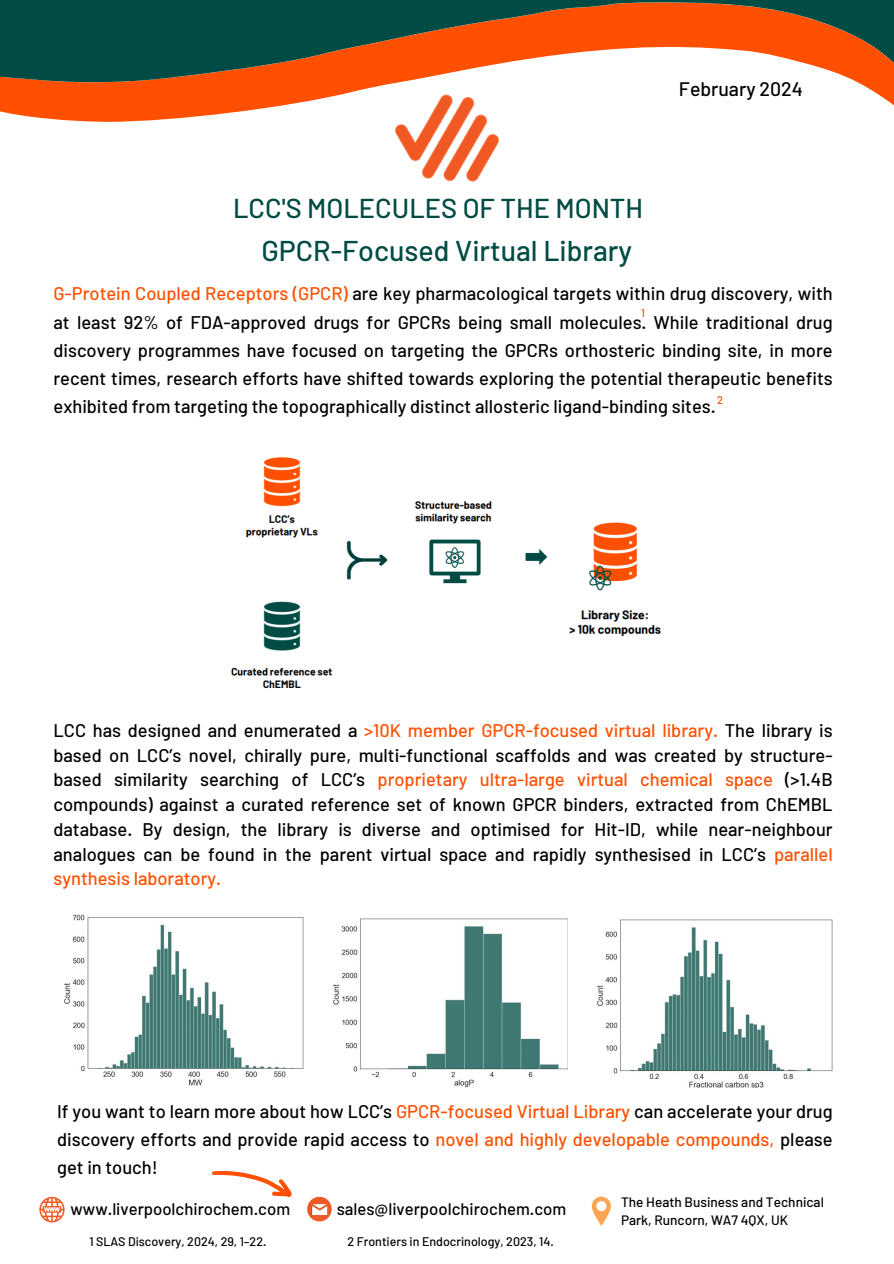
<style>
.page{position:relative;width:894px;height:1264px;background:#fff}
.page>*{position:absolute;margin:0;border:0;box-sizing:border-box;transform-origin:0 0}
.t1{font:500 28.5px "Barlow";color:#004c45}
.t2{font:500 27.3px "Barlow";color:#004c45}
.t3{font:500 19.5px "Barlow";color:#000}
.t4{font:500 18.3px/28.2px "Barlow";color:#000;text-align:justify}
.t5{font:500 16.65px "Barlow";color:#000}
.t6{font:500 13.65px "Barlow";color:#000}
.t7{font:500 12.45px "Barlow";color:#000}
.t8{font:500 11.25px "Barlow";color:#fe5000}
.s1{color:#fe5000}
</style>
<div class="page">
<svg style="left:0;top:103px;width:893px;height:19px"></svg>
<svg style="left:0;top:0;width:893px;height:103px"></svg>
<img style="left:377px;top:78px;width:139px;height:104px">
<svg style="left:39px;top:1196px;width:25px;height:26px"></svg>
<svg style="left:591px;top:1196px;width:19px;height:29px"></svg>
<svg style="left:307px;top:1196px;width:24px;height:25px"></svg>
<svg style="left:212px;top:1170px;width:80px;height:27px"></svg>
<img style="left:231px;top:457px;width:430px;height:232px">
<img style="left:64px;top:914px;width:239px;height:172px">
<img style="left:597px;top:919px;width:235px;height:168px">
<img style="left:333px;top:918px;width:234px;height:169px">
<p class="t2" style="left:233px;top:191px;width:411px">LCC'S MOLECULES OF THE MONTH</p>
<h3 class="t1" style="left:261px;top:232px;width:372px">GPCR-Focused Virtual Library</h3>
<p class="t3" style="left:678px;top:77px;width:125px">February 2024</p>
<p class="t4" style="left:53px;top:279px;width:780px"><span class="s1">G-Protein Coupled Receptors (GPCR)</span> are key pharmacological targets within drug discovery, with at least 92% of FDA-approved drugs for GPCRs being small molecules. While traditional drug discovery programmes have focused on targeting the GPCRs orthosteric binding site, in more recent times, research efforts have shifted towards exploring the potential therapeutic benefits exhibited from targeting the topographically distinct allosteric ligand-binding sites.</p>
<p class="t8" style="left:641px;top:305px;width:5px">1</p>
<p class="t8" style="left:716px;top:393px;width:8px">2</p>
<p class="t4" style="left:53px;top:717px;width:780px;line-height:24.8px">LCC has designed and enumerated a <span class="s1">&gt;10K member GPCR-focused virtual library.</span> The library is based on LCC’s novel, chirally pure, multi-functional scaffolds and was created by structure&shy;based similarity searching of LCC’s <span class="s1">proprietary ultra-large virtual chemical space</span> (&gt;1.4B compounds) against a curated reference set of known GPCR binders, extracted from ChEMBL database. By design, the library is diverse and optimised for Hit-ID, while near-neighbour analogues can be found in the parent virtual space and rapidly synthesised in LCC’s <span class="s1">parallel synthesis laboratory.</span></p>
<p class="t4" style="left:57px;top:1096px;width:776px">If you want to learn more about how LCC’s <span class="s1">GPCR-focused Virtual Library</span> can accelerate your drug discovery efforts and provide rapid access to <span class="s1">novel and highly developable compounds,</span> please get in touch!</p>
<h3 class="t5" style="left:71px;top:1198px;width:221px">www.liverpoolchirochem.com</h3>
<h2 class="t5" style="left:336px;top:1198px;width:231px">sales@liverpoolchirochem.com</h2>
<p class="t7" style="left:89px;top:1233px;width:179px">1 SLAS Discovery, 2024, 29, 1–22.</p>
<p class="t7" style="left:347px;top:1233px;width:208px">2 Frontiers in Endocrinology, 2023, 14.</p>
<p class="t6" style="left:621px;top:1193px;width:204px">The Heath Business and Technical</p>
<h1 class="t6" style="left:621px;top:1211px;width:169px">Park, Runcorn, WA7 4QX, UK</h1>
</div>
